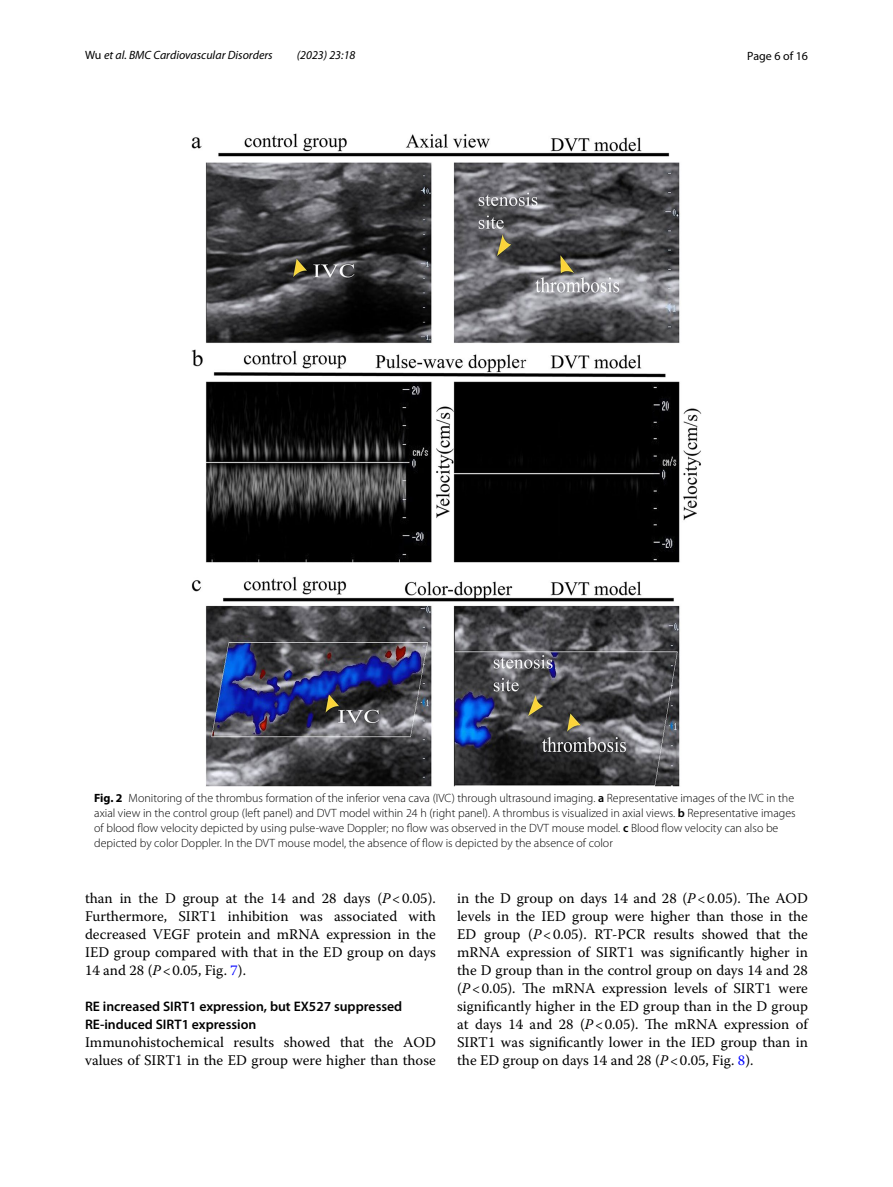
<style>
.page{position:relative;width:893px;height:1187px;background:#fff}
.page>*{position:absolute;margin:0;border:0;box-sizing:border-box;transform-origin:0 0}
.t1{font:14.7px/18px "Warnock Pro";color:#000;text-align:justify}
.t2{font:600 13.8px/18px "Myriad Pro";color:#000}
.t3{font:300 12px/15px "Myriad Pro";color:#000}
.t4{font:italic 12px "Myriad Pro";color:#000}
.t5{font:12px "Myriad Pro";color:#000}
.s1{font-style:normal}
.s2{font-weight:700}
.s3{font-weight:600}
.s4{font-style:italic}
.s5{color:#00f}
</style>
<div class="page">
<img style="left:191px;top:133px;width:511px;height:653px">
<p class="t4" style="left:85px;top:48px;width:189px"><span class="s1">Wu</span> et al. BMC Cardiovascular Disorders</p>
<p class="t4" style="left:297px;top:48px;width:60px">(2023) 23:18</p>
<p class="t5" style="left:747px;top:48px;width:62px">Page 6 of 16</p>
<p class="t3" style="left:94px;top:790px;width:703px"><span class="s2">Fig. 2</span> Monitoring of the thrombus formation of the inferior vena cava (IVC) through ultrasound imaging. <span class="s3">a</span> Representative images of the IVC in the axial view in the control group (left panel) and DVT model within 24 h (right panel). A thrombus is visualized in axial views. <span class="s3">b</span> Representative images of blood flow velocity depicted by using pulse-wave Doppler; no flow was observed in the DVT mouse model. <span class="s3">c</span> Blood flow velocity can also be depicted by color Doppler. In the DVT mouse model, the absence of flow is depicted by the absence of color</p>
<p class="t1" style="left:85px;top:888px;width:352px">than in the D group at the 14 and 28 days (<span class="s4">P</span>&lt;0.05).<br>Furthermore, SIRT1 inhibition was associated with decreased VEGF protein and mRNA expression in the IED group compared with that in the ED group on days 14 and 28 (<span class="s4">P</span>&lt;0.05, Fig. <span class="s5">7</span>).</p>
<p class="t2" style="left:85px;top:996px;width:319px">RE increased SIRT1 expression, but EX527 suppressed<br>RE‑induced SIRT1 expression</p>
<p class="t1" style="left:85px;top:1032px;width:352px">Immunohistochemical results showed that the AOD values of SIRT1 in the ED group were higher than those</p>
<p class="t1" style="left:457px;top:888px;width:352px">in the D group on days 14 and 28 (<span class="s4">P</span>&lt;0.05). The AOD levels in the IED group were higher than those in the ED group (<span class="s4">P</span>&lt;0.05). RT-PCR results showed that the mRNA expression of SIRT1 was significantly higher in the D group than in the control group on days 14 and 28 (<span class="s4">P</span>&lt;0.05). The mRNA expression levels of SIRT1 were significantly higher in the ED group than in the D group at days 14 and 28 (<span class="s4">P</span>&lt;0.05). The mRNA expression of SIRT1 was significantly lower in the IED group than in the ED group on days 14 and 28 (<span class="s4">P</span>&lt;0.05, Fig. <span class="s5">8</span>).</p>
</div>
